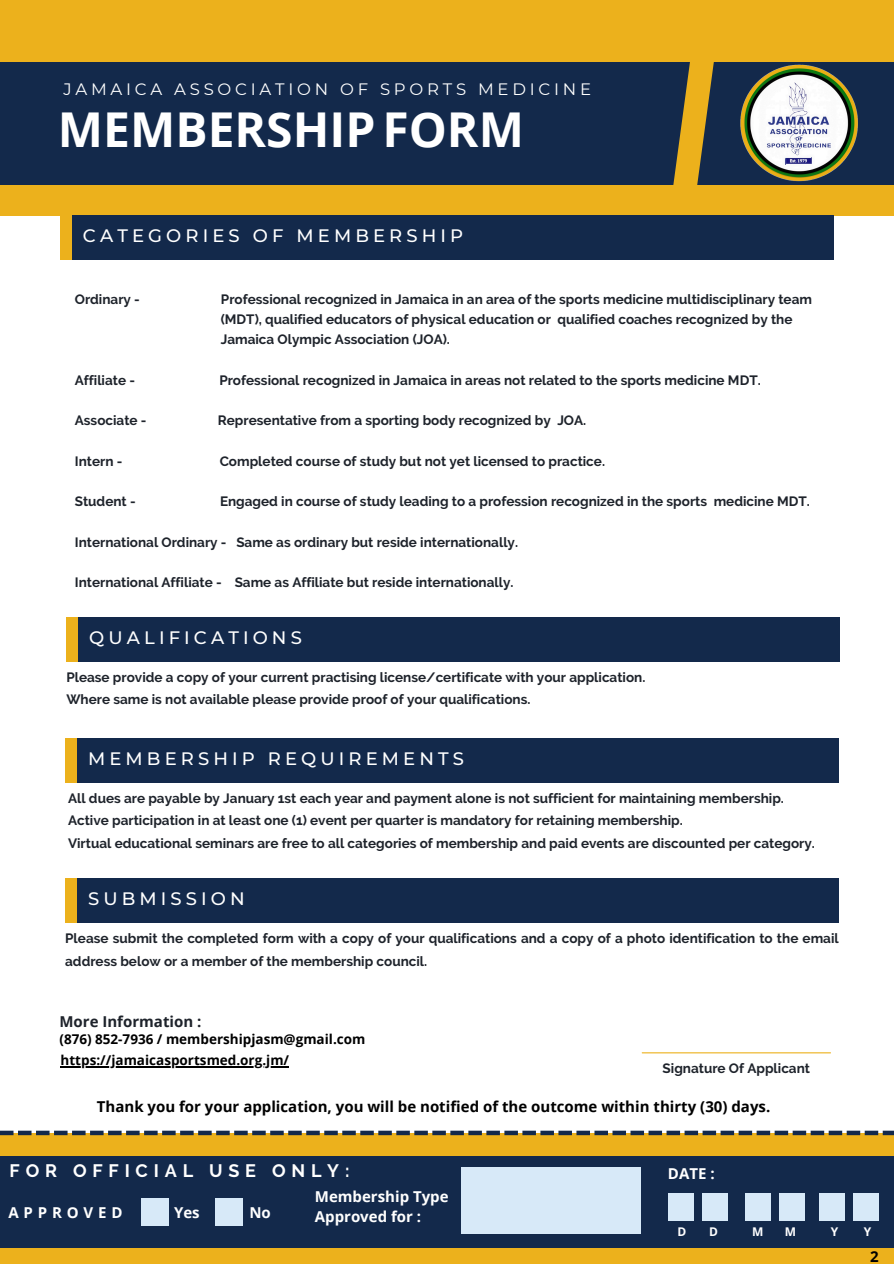
<style>
.page{position:relative;width:894px;height:1264px;background:#fff}
.page>*{position:absolute;margin:0;border:0;box-sizing:border-box;transform-origin:0 0}
.t1{font:700 48px "Open Sans";color:#fff}
.t2{font:500 18px "Montserrat";letter-spacing:.23em;color:#fff}
.t3{font:700 18px "Raleway";letter-spacing:.32em;color:#fff}
.t4{font:16.5px "Montserrat";letter-spacing:.23em;color:#fff}
.t5{font:700 15px "Open Sans";color:#000}
.t6{font:700 15px/20.2px "Open Sans";color:#fff}
.t7{font:700 15px "Open Sans";color:#1e232b}
.t8{font:700 15px "Open Sans";letter-spacing:.325em;color:#fff}
.t9{font:700 13.5px/22.5px "Raleway";color:#1e232b}
.t10{font:700 13.5px "Open Sans";color:#000}
.t11{font:700 12px "Open Sans";color:#fff}
</style>
<div class="page">
<div style="left:0;top:0;width:893px;height:216px;background:#ecb11c"></div>
<div style="left:0;top:62px;width:694px;height:123px;background:#13294b"></div>
<div style="left:0;top:1132px;width:893px;height:131px;background:#ecb11c"></div>
<div style="left:0;top:1155px;width:893px;height:92px;background:#13294b"></div>
<div style="left:60px;top:216px;width:18px;height:44px;background:#ecb11c"></div>
<div style="left:72px;top:216px;width:761px;height:44px;background:#13294b"></div>
<div style="left:694px;top:62px;width:199px;height:123px;background:#13294b"></div>
<svg style="left:673px;top:62px;width:41px;height:123px"></svg>
<img style="left:740px;top:64px;width:118px;height:118px">
<div style="left:668px;top:1192px;width:25px;height:28px;background:#d7e9f8"></div>
<div style="left:702px;top:1193px;width:25px;height:27px;background:#d7e9f8"></div>
<div style="left:745px;top:1192px;width:25px;height:28px;background:#d7e9f8"></div>
<div style="left:779px;top:1192px;width:25px;height:28px;background:#d7e9f8"></div>
<div style="left:819px;top:1193px;width:25px;height:27px;background:#d7e9f8"></div>
<div style="left:853px;top:1192px;width:25px;height:28px;background:#d7e9f8"></div>
<svg style="left:0;top:1130px;width:893px;height:5px"></svg>
<div style="left:141px;top:1198px;width:28px;height:27px;background:#d7e9f8"></div>
<div style="left:214px;top:1198px;width:28px;height:27px;background:#d7e9f8"></div>
<div style="left:65px;top:738px;width:18px;height:44px;background:#ecb11c"></div>
<div style="left:77px;top:738px;width:761px;height:44px;background:#13294b"></div>
<div style="left:66px;top:617px;width:18px;height:44px;background:#ecb11c"></div>
<div style="left:78px;top:617px;width:761px;height:44px;background:#13294b"></div>
<div style="left:461px;top:1167px;width:179px;height:67px;background:#d7e9f8"></div>
<hr style="left:642px;top:1052px;width:188px;height:1px;background:#ecb11c">
<div style="left:65px;top:878px;width:18px;height:44px;background:#ecb11c"></div>
<div style="left:77px;top:878px;width:761px;height:44px;background:#13294b"></div>
<hr style="left:60px;top:1066px;width:229px;height:1px;background:#000">
<p class="t4" style="left:63px;top:79px;width:529px">JAMAICA ASSOCIATION OF SPORTS MEDICINE</p>
<p class="t1" style="left:58px;top:96px;width:467px">MEMBERSHIPFORM</p>
<p class="t2" style="left:83px;top:225px;width:381px">CATEGORIES OF MEMBERSHIP</p>
<p class="t9" style="left:75px;top:287px;width:67px">Ordinary -</p>
<p class="t9" style="left:221px;top:287px;width:592px">Professional recognized in Jamaica in an area of the sports medicine multidisciplinary team</p>
<h2 class="t9" style="left:221px;top:308px;width:573px">(MDT), qualified educators of physical education or qualified coaches recognized by the</h2>
<p class="t9" style="left:221px;top:328px;width:231px">Jamaica Olympic Association (JOA).</p>
<p class="t9" style="left:75px;top:368px;width:62px">Affiliate -</p>
<p class="t9" style="left:219px;top:368px;width:542px">Professional recognized in Jamaica in areas not related to the sports medicine MDT.</p>
<p class="t9" style="left:75px;top:409px;width:73px">Associate -</p>
<p class="t9" style="left:218px;top:409px;width:370px">Representative from a sporting body recognized by JOA.</p>
<p class="t9" style="left:75px;top:449px;width:49px">Intern -</p>
<p class="t9" style="left:220px;top:449px;width:387px">Completed course of study but not yet licensed to practice.</p>
<p class="t9" style="left:75px;top:490px;width:62px">Student -</p>
<p class="t9" style="left:220px;top:490px;width:591px">Engaged in course of study leading to a profession recognized in the sports medicine MDT.</p>
<h5 class="t9" style="left:75px;top:530px;width:444px">International Ordinary - Same as ordinary but reside internationally.</h5>
<p class="t9" style="left:75px;top:571px;width:440px">International Affiliate - Same as Affiliate but reside internationally.</p>
<h1 class="t2" style="left:89px;top:626px;width:214px">QUALIFICATIONS</h1>
<h1 class="t9" style="left:66px;top:665px;width:580px">Please provide a copy of your current practising license/certificate with your application.</h1>
<p class="t9" style="left:66px;top:688px;width:465px">Where same is not available please provide proof of your qualifications.</p>
<h5 class="t2" style="left:88px;top:747px;width:377px">MEMBERSHIP REQUIREMENTS</h5>
<p class="t9" style="left:68px;top:786px;width:717px">All dues are payable by January 1st each year and payment alone is not sufficient for maintaining membership.</p>
<p class="t9" style="left:68px;top:809px;width:616px">Active participation in at least one (1) event per quarter is mandatory for retaining membership.</p>
<h3 class="t9" style="left:68px;top:831px;width:748px">Virtual educational seminars are free to all categories of membership and paid events are discounted per category.</h3>
<h4 class="t2" style="left:88px;top:887px;width:158px">SUBMISSION</h4>
<h5 class="t9" style="left:65px;top:927px;width:774px">Please submit the completed form with a copy of your qualifications and a copy of a photo identification to the email address below or a member of the membership council.</h5>
<h4 class="t7" style="left:59px;top:1011px;width:143px">More Information :</h4>
<p class="t10" style="left:59px;top:1029px;width:307px">(876) 852-7936 / membershipjasm@gmail.com</p>
<p class="t10" style="left:60px;top:1050px;width:230px">https://jamaicasportsmed.org.jm/</p>
<p class="t9" style="left:662px;top:1056px;width:149px">Signature Of Applicant</p>
<h5 class="t5" style="left:97px;top:1096px;width:674px">Thank you for your application, you will be notified of the outcome within thirty (30) days.</h5>
<h2 class="t3" style="left:10px;top:1160px;width:341px">FOR OFFICIAL USE ONLY:</h2>
<h2 class="t8" style="left:8px;top:1201px;width:116px">APPROVED</h2>
<p class="t6" style="left:174px;top:1201px;width:27px">Yes</p>
<p class="t6" style="left:249px;top:1201px;width:23px">No</p>
<p class="t6" style="left:315px;top:1185px;width:135px">Membership Type<br>Approved for :</p>
<p class="t6" style="left:667px;top:1163px;width:48px">DATE :</p>
<p class="t11" style="left:677px;top:1223px;width:10px">D</p>
<p class="t11" style="left:708px;top:1223px;width:10px">D</p>
<p class="t11" style="left:751px;top:1223px;width:13px">M</p>
<p class="t11" style="left:784px;top:1223px;width:13px">M</p>
<p class="t11" style="left:830px;top:1223px;width:9px">Y</p>
<h2 class="t11" style="left:863px;top:1223px;width:9px">Y</h2>
<h2 class="t5" style="left:869px;top:1245px;width:10px">2</h2>
</div>
